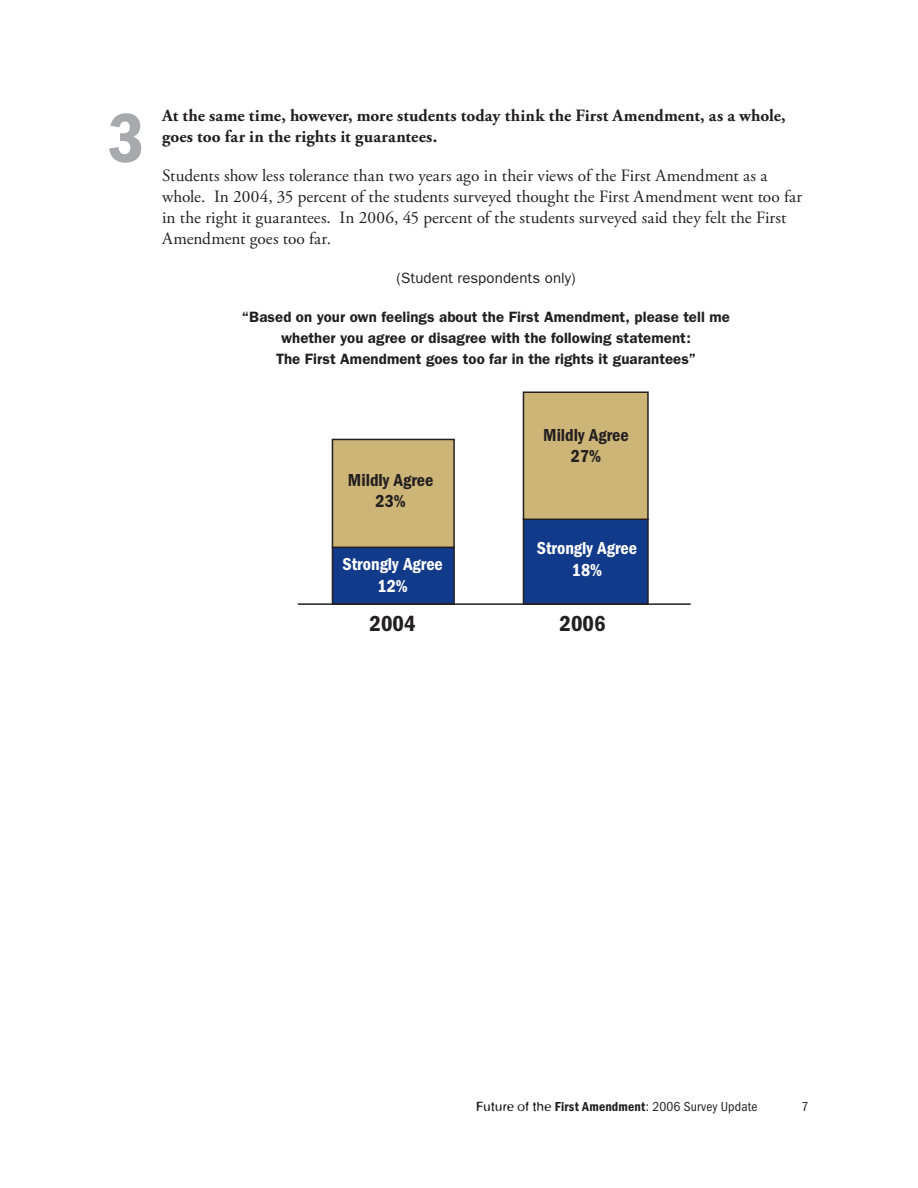
<style>
.page{position:relative;width:918px;height:1188px;background:#fff}
.page>*{position:absolute;margin:0;border:0;box-sizing:border-box;transform-origin:0 0}
.giant_num{font:600 condensed 72px "Franklin Gothic";color:#a8a9ad}
.t1{font:600 condensed 22.5px "Franklin Gothic";color:#231f20}
.t2{font:600 condensed 18px "Franklin Gothic";color:#fff}
.t3{font:600 condensed 18px/21.6px "Franklin Gothic";color:#231f20;text-align:center}
.Body_Text{font:17.25px/21px "Adobe Garamond Pro";color:#231f20}
.key_point{font:700 17.25px/21px "Adobe Garamond Pro";letter-spacing:.005em;color:#231f20}
.question_larger{font:600 15px/21px "Franklin Gothic";letter-spacing:.005em;color:#231f20;text-align:center}
.question_unitary_notes{font:15px "Franklin Gothic";letter-spacing:.005em;color:#231f20}
.t4{font:condensed 13.5px "Franklin Gothic";letter-spacing:.005em;color:#231f20}
.s1{font-family:"Expose";font-stretch:normal;font-size:12.75px}
.s2{font-weight:600}
</style>
<div class="page">
<div style="left:523px;top:519px;width:125px;height:85px;background:#123a8a"></div>
<div style="left:523px;top:519px;width:126px;height:86px;border:2px solid #231f20"></div>
<div style="left:332px;top:547px;width:122px;height:57px;background:#123a8a"></div>
<div style="left:332px;top:547px;width:123px;height:58px;border:2px solid #231f20"></div>
<div style="left:523px;top:392px;width:125px;height:127px;background:#ccb576"></div>
<div style="left:523px;top:391px;width:126px;height:129px;border:2px solid #231f20"></div>
<div style="left:332px;top:439px;width:122px;height:108px;background:#ccb576"></div>
<div style="left:332px;top:439px;width:123px;height:109px;border:2px solid #231f20"></div>
<hr style="left:298px;top:603px;width:393px;height:2px;background:#231f20">
<p class="giant_num" style="left:108px;top:97px;width:38px">3</p>
<p class="key_point" style="left:162px;top:105px;width:625px">At the same time, however, more students today think the First Amendment, as a whole, goes too far in the rights it guarantees.</p>
<p class="Body_Text" style="left:162px;top:165px;width:642px">Students show less tolerance than two years ago in their views of the First Amendment as a whole. In 2004, 35 percent of the students surveyed thought the First Amendment went too far in the right it guarantees. In 2006, 45 percent of the students surveyed said they felt the First Amendment goes too far.</p>
<p class="question_unitary_notes" style="left:396px;top:269px;width:181px">(Student respondents only)</p>
<p class="question_larger" style="left:242px;top:305px;width:489px">“Based on your own feelings about the First Amendment, please tell me whether you agree or disagree with the following statement:<br>The First Amendment goes too far in the rights it guarantees”</p>
<p class="t3" style="left:348px;top:469px;width:87px">Mildly Agree<br>23%</p>
<p class="t3" style="left:543px;top:424px;width:87px">Mildly Agree<br>27%</p>
<p class="t2" style="left:537px;top:538px;width:102px">Strongly Agree</p>
<p class="t2" style="left:343px;top:554px;width:102px">Strongly Agree</p>
<p class="t2" style="left:572px;top:560px;width:32px">18%</p>
<p class="t2" style="left:378px;top:576px;width:32px">12%</p>
<p class="t1" style="left:370px;top:610px;width:47px">2004</p>
<p class="t1" style="left:560px;top:610px;width:47px">2006</p>
<p class="t4" style="left:476px;top:1099px;width:283px"><span class="s1">Future of the</span> <span class="s2">First Amendment</span>: 2006 Survey Update</p>
<p class="t4" style="left:802px;top:1099px;width:8px">7</p>
</div>
